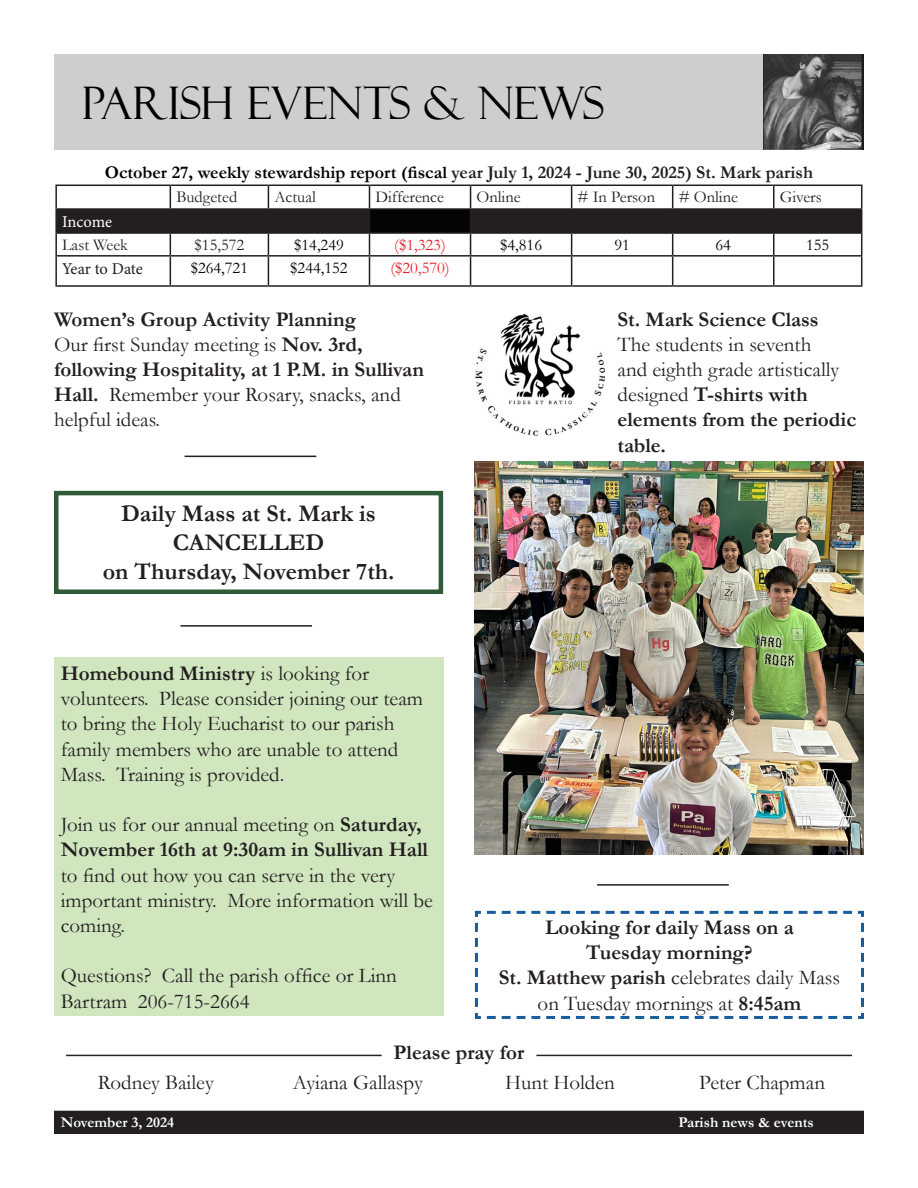
<style>
.page{position:relative;width:918px;height:1188px;background:#fff}
.page>*{position:absolute;margin:0;border:0;box-sizing:border-box;transform-origin:0 0}
.t1{font:45px "Felix Titling";color:#000}
.t2{font:700 24px/28.8px "Garamond";color:#231f20;text-align:center}
.t3{font:21px/25.2px "Garamond";color:#231f20}
.t4{font:700 21px "Garamond";color:#231f20}
.t5{font:700 18px "Garamond";color:#000}
.t6{font:16.5px "Garamond";color:#231f20}
.t7{font:16.5px "Garamond";color:#000}
.t8{font:16.5px "Garamond";color:#e71b22}
.t9{font:16.5px "Minion Pro";letter-spacing:-.005em;color:#231f20}
.t10{font:16.5px "Minion Pro";letter-spacing:-.005em;color:#fff}
.t11{font:700 15px "Garamond";color:#fff}
.s1{color:#231f20}
.s2{font-weight:700}
</style>
<div class="page">
<hr style="left:66px;top:1055px;width:316px;height:1px;background:#231f20">
<hr style="left:536px;top:1055px;width:316px;height:1px;background:#231f20">
<div style="left:369px;top:209px;width:102px;height:24px;background:#040503"></div>
<hr style="left:55px;top:185px;width:115px;height:1px;background:#231f20">
<hr style="left:55px;top:186px;width:2px;height:22px;background:#231f20">
<hr style="left:170px;top:185px;width:98px;height:1px;background:#231f20">
<hr style="left:268px;top:185px;width:101px;height:1px;background:#231f20">
<hr style="left:369px;top:185px;width:102px;height:1px;background:#231f20">
<hr style="left:471px;top:185px;width:101px;height:1px;background:#231f20">
<hr style="left:572px;top:185px;width:101px;height:1px;background:#231f20">
<hr style="left:673px;top:185px;width:101px;height:1px;background:#231f20">
<hr style="left:774px;top:185px;width:88px;height:1px;background:#231f20">
<hr style="left:55px;top:208px;width:115px;height:2px;background:#231f20">
<hr style="left:55px;top:210px;width:2px;height:22px;background:#231f20">
<hr style="left:369px;top:208px;width:102px;height:2px;background:#231f20">
<hr style="left:55px;top:232px;width:115px;height:2px;background:#231f20">
<hr style="left:55px;top:234px;width:2px;height:21px;background:#231f20">
<hr style="left:55px;top:255px;width:115px;height:2px;background:#231f20">
<hr style="left:55px;top:257px;width:2px;height:28px;background:#231f20">
<hr style="left:55px;top:285px;width:115px;height:2px;background:#231f20">
<hr style="left:369px;top:255px;width:102px;height:2px;background:#231f20">
<hr style="left:369px;top:232px;width:102px;height:2px;background:#231f20">
<svg style="left:56px;top:186px;width:314px;height:99px"></svg>
<svg style="left:470px;top:186px;width:392px;height:99px"></svg>
<hr style="left:170px;top:285px;width:98px;height:2px;background:#231f20">
<hr style="left:268px;top:285px;width:101px;height:2px;background:#231f20">
<hr style="left:369px;top:285px;width:102px;height:2px;background:#231f20">
<hr style="left:471px;top:285px;width:101px;height:2px;background:#231f20">
<hr style="left:572px;top:285px;width:101px;height:2px;background:#231f20">
<hr style="left:673px;top:285px;width:101px;height:2px;background:#231f20">
<hr style="left:774px;top:285px;width:88px;height:2px;background:#231f20">
<hr style="left:597px;top:884px;width:132px;height:2px;background:#231f20">
<hr style="left:185px;top:456px;width:131px;height:1px;background:#231f20">
<div style="left:54px;top:491px;width:389px;height:103px;border:4px solid #305938"></div>
<svg style="left:474px;top:910px;width:390px;height:109px"></svg>
<hr style="left:180px;top:625px;width:132px;height:2px;background:#231f20">
<img style="left:475px;top:461px;width:389px;height:393px">
<div style="left:54px;top:658px;width:389px;height:358px;background:#d0e6bf"></div>
<div style="left:55px;top:1111px;width:808px;height:22px;background:#231f20"></div>
<div style="left:54px;top:1111px;width:810px;height:23px;border:2px solid #231f20"></div>
<div style="left:54px;top:54px;width:810px;height:95px;background:#cdced0"></div>
<img style="left:764px;top:54px;width:100px;height:95px">
<img style="left:475px;top:313px;width:130px;height:123px">
<p class="t1" style="left:82px;top:77px;width:524px">PARISH EVENTS &amp; NEWS</p>
<p class="t5" style="left:105px;top:160px;width:710px">October 27, weekly stewardship report (fiscal <span class="s1">year July 1, 2024 - June 30, 2025) St. Mark parish</span></p>
<p class="t6" style="left:176px;top:186px;width:62px">Budgeted</p>
<p class="t6" style="left:274px;top:186px;width:43px">Actual</p>
<p class="t6" style="left:375px;top:186px;width:70px">Difference</p>
<p class="t6" style="left:477px;top:186px;width:46px">Online</p>
<p class="t6" style="left:578px;top:186px;width:79px"># In Person</p>
<p class="t6" style="left:679px;top:186px;width:61px"># Online</p>
<p class="t6" style="left:780px;top:186px;width:44px">Givers</p>
<p class="t10" style="left:62px;top:211px;width:51px">Income</p>
<p class="t6" style="left:62px;top:234px;width:67px">Last Week</p>
<p class="t6" style="left:195px;top:234px;width:51px">$15,572</p>
<p class="t7" style="left:294px;top:234px;width:51px">$14,249</p>
<p class="t8" style="left:394px;top:234px;width:53px">($1,323)</p>
<p class="t7" style="left:500px;top:234px;width:43px">$4,816</p>
<p class="t7" style="left:614px;top:234px;width:17px">91</p>
<p class="t7" style="left:715px;top:234px;width:17px">64</p>
<p class="t7" style="left:806px;top:234px;width:25px">155</p>
<p class="t9" style="left:62px;top:258px;width:82px">Year to Date</p>
<p class="t7" style="left:191px;top:256px;width:59px">$264,721</p>
<p class="t7" style="left:290px;top:256px;width:59px">$244,152</p>
<p class="t8" style="left:390px;top:256px;width:61px">($20,570)</p>
<p class="t4" style="left:54px;top:305px;width:304px">Women’s Group Activity Planning</p>
<p class="t3" style="left:54px;top:331px;width:371px">Our first Sunday meeting is <span class="s2">Nov. 3rd, following Hospitality, at 1 P.M. in Sullivan Hall.</span> Remember your Rosary, snacks, and helpful ideas.</p>
<p class="t2" style="left:121px;top:500px;width:256px">Daily Mass at St. Mark is<br>CANCELLED</p>
<p class="t2" style="left:103px;top:557px;width:293px">on Thursday, November 7th.</p>
<p class="t3" style="left:61px;top:660px;width:364px"><span class="s2">Homebound Ministry</span> is looking for volunteers. Please consider joining our team to bring the Holy Eucharist to our parish family members who are unable to attend Mass. Training is provided.</p>
<p class="t3" style="left:61px;top:811px;width:374px">Join us for our annual meeting on <span class="s2">Saturday, November 16th at 9:30am in Sullivan Hall </span>to find out how you can serve in the very important ministry. More information will be coming.</p>
<p class="t3" style="left:61px;top:963px;width:338px">Questions? Call the parish office or Linn<br>Bartram 206-715-2664</p>
<p class="t4" style="left:618px;top:305px;width:203px">St. Mark Science Class</p>
<p class="t3" style="left:618px;top:331px;width:240px">The students in seventh<br>and eighth grade artistically designed <span class="s2">T-shirts with elements from the periodic table.</span></p>
<p class="t4" style="left:545px;top:913px;width:250px">Looking for daily Mass on a</p>
<p class="t4" style="left:586px;top:938px;width:168px">Tuesday morning?</p>
<p class="t3" style="left:499px;top:965px;width:343px"><span class="s2">St. Matthew parish</span> celebrates daily Mass</p>
<p class="t3" style="left:538px;top:990px;width:265px">on Tuesday mornings at <span class="s2">8:45am</span></p>
<p class="t4" style="left:394px;top:1038px;width:132px">Please pray for</p>
<p class="t3" style="left:98px;top:1070px;width:117px">Rodney Bailey</p>
<p class="t3" style="left:293px;top:1070px;width:132px">Ayiana Gallaspy</p>
<p class="t3" style="left:505px;top:1070px;width:111px">Hunt Holden</p>
<p class="t3" style="left:699px;top:1070px;width:127px">Peter Chapman</p>
<p class="t11" style="left:61px;top:1112px;width:115px">November 3, 2024</p>
<p class="t11" style="left:679px;top:1112px;width:137px">Parish news &amp; events</p>
</div>
